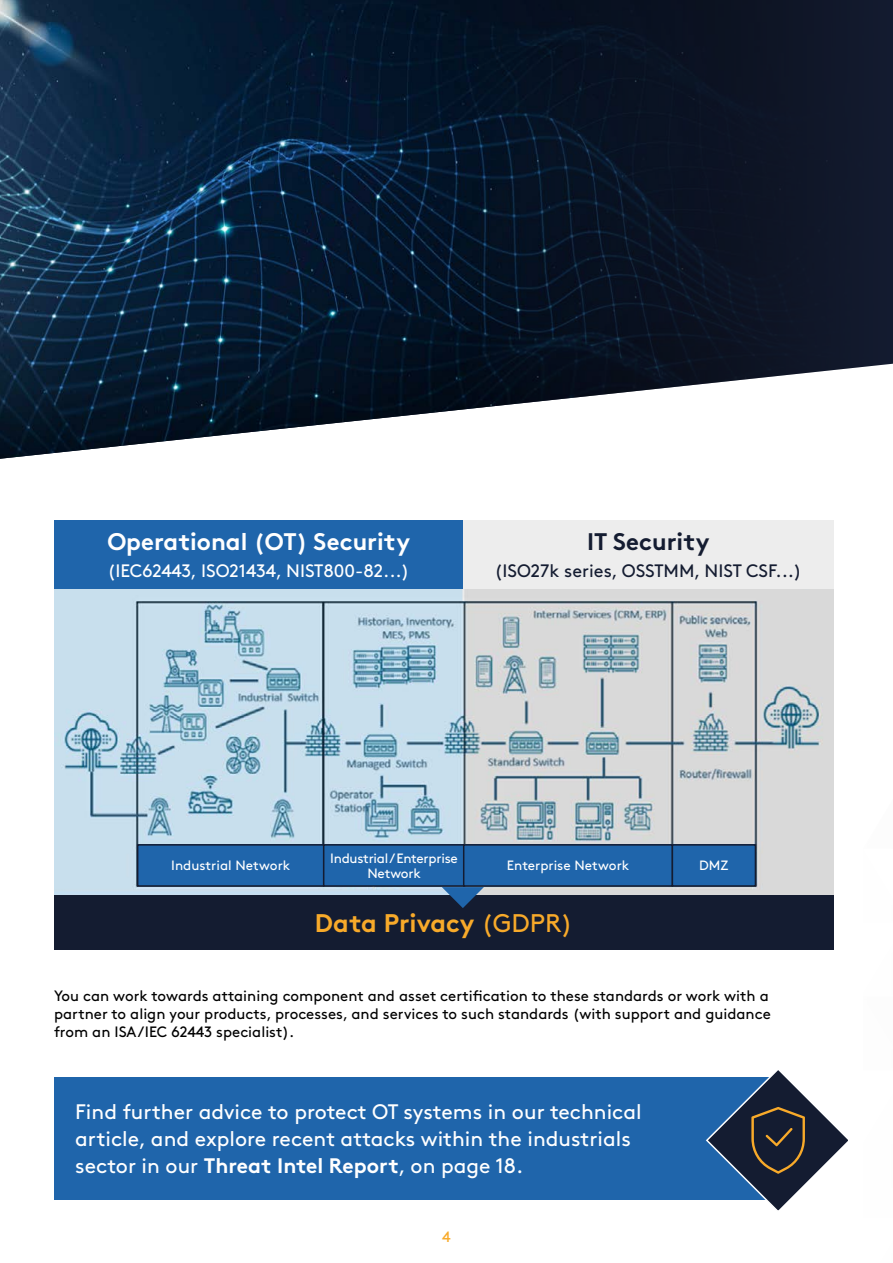
<style>
.page{position:relative;width:893px;height:1263px;background:#fff}
.page>*{position:absolute;margin:0;border:0;box-sizing:border-box;transform-origin:0 0}
.Suheads{font:700 25.5px "Brown Std";color:#f8aa2a}
.Suheads-2{font:700 24px "Brown Std";color:#fff}
.Suheads-3{font:700 24px "Brown Std";color:#141c31}
.Intro_Copy_White{font:21px/27px "Brown Std";color:#fff}
.Suheads-4{font:18px "Brown Std";color:#fff}
.Suheads-5{font:18px "Brown Std";color:#141c31}
.Body_Copy{font:15px/18px "Brown Std";color:#000}
.t1{font:15px "Brown Std";color:#f8aa2a}
.Intro_Copy_White-2{font:13.5px "Brown Std";letter-spacing:-.005em;color:#fff}
.s1{font-weight:400}
.s2{font-weight:700}
</style>
<div class="page">
<img style="left:0;top:0;width:893px;height:459px">
<img style="left:54px;top:589px;width:779px;height:306px">
<div style="left:54px;top:1077px;width:724px;height:123px;background:#1f65ab"></div>
<svg style="left:706px;top:1070px;width:142px;height:141px"></svg>
<div style="left:54px;top:895px;width:779px;height:54px;background:#141c31"></div>
<div style="left:54px;top:521px;width:409px;height:68px;background:#1f65ab"></div>
<div style="left:463px;top:521px;width:370px;height:68px;background:#ededed"></div>
<div style="left:138px;top:845px;width:186px;height:41px;background:#1f65ab"></div>
<div style="left:137px;top:844px;width:187px;height:43px;border:2px solid #141c31"></div>
<div style="left:324px;top:845px;width:140px;height:41px;background:#1f65ab"></div>
<div style="left:323px;top:844px;width:142px;height:43px;border:2px solid #141c31"></div>
<div style="left:464px;top:845px;width:208px;height:41px;background:#1f65ab"></div>
<div style="left:463px;top:844px;width:210px;height:43px;border:2px solid #141c31"></div>
<div style="left:672px;top:845px;width:83px;height:41px;background:#1f65ab"></div>
<div style="left:672px;top:844px;width:84px;height:43px;border:2px solid #141c31"></div>
<svg style="left:442px;top:887px;width:42px;height:21px"></svg>
<p class="Suheads-2" style="left:107px;top:526px;width:304px">Operational (OT) Security</p>
<p class="Suheads-4" style="left:107px;top:560px;width:304px">(IEC62443, ISO21434, NIST800-82...)</p>
<p class="Suheads-3" style="left:587px;top:526px;width:124px">IT Security</p>
<p class="Suheads-5" style="left:494px;top:560px;width:309px">(ISO27k series, OSSTMM, NIST CSF...)</p>
<p class="Intro_Copy_White-2" style="left:171px;top:858px;width:121px">Industrial Network</p>
<p class="Intro_Copy_White-2" style="left:330px;top:850px;width:129px">Industrial / Enterprise</p>
<p class="Intro_Copy_White-2" style="left:367px;top:865px;width:55px">Network</p>
<p class="Intro_Copy_White-2" style="left:507px;top:858px;width:124px">Enterprise Network</p>
<p class="Intro_Copy_White-2" style="left:699px;top:858px;width:31px">DMZ</p>
<p class="Suheads" style="left:315px;top:907px;width:260px">Data Privacy <span class="s1">(GDPR)</span></p>
<p class="Body_Copy" style="left:54px;top:987px;width:718px">You can work towards attaining component and asset certification to these standards or work with a partner to align your products, processes, and services to such standards (with support and guidance from an ISA/IEC 62443 specialist).</p>
<p class="Intro_Copy_White" style="left:75px;top:1099px;width:568px">Find further advice to protect OT systems in our technical article, and explore recent attacks within the industrials sector in our <span class="s2">Threat Intel Report</span>, on page 18.</p>
<p class="t1" style="left:442px;top:1228px;width:10px">4</p>
</div>
